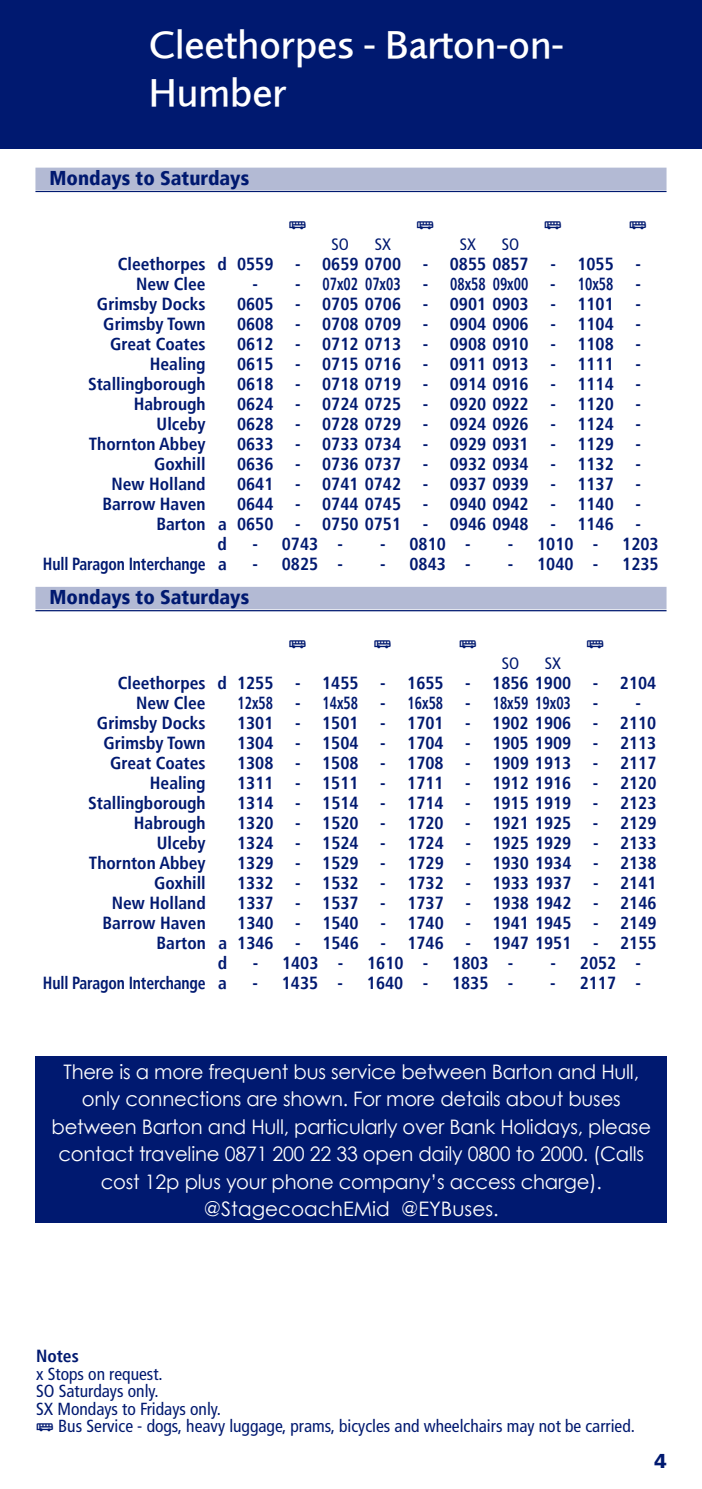
<style>
.page{position:relative;width:702px;height:1489px;background:#fff}
.page>*{position:absolute;margin:0;border:0;box-sizing:border-box;transform-origin:0 0}
.t1{font:500 40px/48px "Foundry Sans";color:#fff}
.t2{font:20px/27.5px "Century Gothic";letter-spacing:-.01em;color:#fff;text-align:center}
.t3{font:900 condensed 20px "Frutiger LT";color:#001970}
.t4{font:900 20px "Frutiger LT";color:#001970}
.t5{font:700 condensed 17.5px/20px "Frutiger LT";color:#001970}
.t6{font:condensed 17.5px/17.5px "Frutiger LT";color:#001970}
.t7{font:700 condensed 17.5px "Frutiger LT";color:#001970;scale:.9 1}
.t8{font:700 condensed 17.5px "Frutiger LT";color:#001970;scale:.8 1}
.t9{font:condensed 16.5px "Frutiger LT";color:#001970}
.t10{font:16.5px "BRFACE2";color:#001970}
.s1{font-family:"BRFACE2";font-stretch:normal;font-size:16.5px}
</style>
<div class="page">
<div style="left:0;top:0;width:702px;height:149px;background:#001970"></div>
<div style="left:35px;top:168px;width:631px;height:22px;background:#b3bad4"></div>
<hr style="left:35px;top:191px;width:631px;height:1px;background:#001970">
<div style="left:35px;top:587px;width:631px;height:22px;background:#b3bad4"></div>
<hr style="left:35px;top:610px;width:631px;height:1px;background:#001970">
<div style="left:35px;top:1056px;width:632px;height:167px;background:#001970"></div>
<h1 class="t1" style="left:149px;top:20px;width:416px">Cleethorpes - Barton-on-<br>Humber</h1>
<p class="t3" style="left:50px;top:166px;width:201px">Mondays to Saturdays</p>
<p class="t10" style="left:289px;top:214px;width:19px">G</p>
<p class="t10" style="left:416px;top:214px;width:19px">G</p>
<p class="t10" style="left:544px;top:214px;width:19px">G</p>
<p class="t10" style="left:629px;top:214px;width:19px">G</p>
<p class="t9" style="left:331px;top:234px;width:19px">SO</p>
<p class="t9" style="left:375px;top:234px;width:18px">SX</p>
<p class="t9" style="left:460px;top:234px;width:18px">SX</p>
<p class="t9" style="left:502px;top:234px;width:19px">SO</p>
<p class="t5" style="left:136px;top:253px;width:506px;text-indent:-18px">Cleethorpes d 0559 - 0659 0700 - 0855 0857 - 1055 -<br>New Clee</p>
<p class="t5" style="left:252px;top:273px;width:50px">- -</p>
<p class="t8" style="left:322px;top:273px;width:99px">07x02 07x03</p>
<p class="t5" style="left:422px;top:273px;width:107px">- 08x58 09x00</p>
<p class="t5" style="left:550px;top:273px;width:65px">- 10x58</p>
<p class="t5" style="left:635px;top:273px;width:7px">-</p>
<p class="t5" style="left:97px;top:293px;width:110px">Grimsby Docks</p>
<p class="t5" style="left:237px;top:293px;width:405px">0605 - 0705 0706 - 0901 0903 - 1101 -</p>
<p class="t5" style="left:103px;top:313px;width:104px">Grimsby Town</p>
<p class="t5" style="left:237px;top:313px;width:405px">0608 - 0708 0709 - 0904 0906 - 1104 -</p>
<p class="t5" style="left:110px;top:333px;width:97px">Great Coates</p>
<p class="t5" style="left:237px;top:333px;width:405px">0612 - 0712 0713 - 0908 0910 - 1108 -</p>
<p class="t5" style="left:150px;top:353px;width:57px">Healing</p>
<p class="t5" style="left:237px;top:353px;width:405px">0615 - 0715 0716 - 0911 0913 - 1111 -</p>
<p class="t5" style="left:88px;top:373px;width:119px">Stallingborough</p>
<p class="t5" style="left:237px;top:373px;width:405px">0618 - 0718 0719 - 0914 0916 - 1114 -</p>
<p class="t5" style="left:134px;top:393px;width:73px">Habrough</p>
<p class="t5" style="left:237px;top:393px;width:405px">0624 - 0724 0725 - 0920 0922 - 1120 -</p>
<p class="t5" style="left:157px;top:413px;width:50px">Ulceby</p>
<p class="t5" style="left:237px;top:413px;width:405px">0628 - 0728 0729 - 0924 0926 - 1124 -</p>
<p class="t5" style="left:89px;top:433px;width:118px">Thornton Abbey</p>
<p class="t5" style="left:237px;top:433px;width:405px">0633 - 0733 0734 - 0929 0931 - 1129 -</p>
<p class="t5" style="left:154px;top:453px;width:53px">Goxhill</p>
<p class="t5" style="left:237px;top:453px;width:405px">0636 - 0736 0737 - 0932 0934 - 1132 -</p>
<p class="t5" style="left:111px;top:473px;width:96px">New Holland</p>
<p class="t5" style="left:237px;top:473px;width:405px">0641 - 0741 0742 - 0937 0939 - 1137 -</p>
<p class="t5" style="left:102px;top:493px;width:105px">Barrow Haven</p>
<p class="t5" style="left:237px;top:493px;width:405px">0644 - 0744 0745 - 0940 0942 - 1140 -</p>
<p class="t5" style="left:156px;top:513px;width:486px">Barton a 0650 - 0750 0751 - 0946 0948 - 1146 -</p>
<p class="t5" style="left:217px;top:533px;width:11px">d</p>
<p class="t5" style="left:252px;top:533px;width:92px">- 0743 -</p>
<p class="t5" style="left:380px;top:533px;width:92px">- 0810 -</p>
<p class="t5" style="left:507px;top:533px;width:92px">- 1010 -</p>
<p class="t5" style="left:622px;top:533px;width:38px">1203</p>
<p class="t7" style="left:43px;top:553px;width:206px">Hull Paragon Interchange a</p>
<p class="t5" style="left:252px;top:553px;width:92px">- 0825 -</p>
<p class="t5" style="left:380px;top:553px;width:92px">- 0843 -</p>
<p class="t5" style="left:507px;top:553px;width:92px">- 1040 -</p>
<p class="t5" style="left:622px;top:553px;width:38px">1235</p>
<p class="t3" style="left:50px;top:585px;width:201px">Mondays to Saturdays</p>
<p class="t10" style="left:289px;top:633px;width:19px">G</p>
<p class="t10" style="left:374px;top:633px;width:19px">G</p>
<p class="t10" style="left:459px;top:633px;width:19px">G</p>
<p class="t10" style="left:586px;top:633px;width:19px">G</p>
<p class="t9" style="left:502px;top:653px;width:19px">SO</p>
<p class="t9" style="left:545px;top:653px;width:18px">SX</p>
<p class="t5" style="left:136px;top:672px;width:521px;text-indent:-18px">Cleethorpes d 1255 - 1455 - 1655 - 1856 1900 - 2104<br>New Clee</p>
<p class="t8" style="left:237px;top:692px;width:46px">12x58</p>
<p class="t5" style="left:295px;top:692px;width:65px">- 14x58</p>
<p class="t5" style="left:380px;top:692px;width:65px">- 16x58</p>
<p class="t5" style="left:465px;top:692px;width:107px">- 18x59 19x03</p>
<p class="t5" style="left:593px;top:692px;width:50px">- -</p>
<p class="t5" style="left:97px;top:712px;width:110px">Grimsby Docks</p>
<p class="t5" style="left:237px;top:712px;width:421px">1301 - 1501 - 1701 - 1902 1906 - 2110</p>
<p class="t5" style="left:103px;top:732px;width:104px">Grimsby Town</p>
<p class="t5" style="left:237px;top:732px;width:421px">1304 - 1504 - 1704 - 1905 1909 - 2113</p>
<p class="t5" style="left:110px;top:752px;width:97px">Great Coates</p>
<p class="t5" style="left:237px;top:752px;width:421px">1308 - 1508 - 1708 - 1909 1913 - 2117</p>
<p class="t5" style="left:150px;top:772px;width:57px">Healing</p>
<p class="t5" style="left:237px;top:772px;width:421px">1311 - 1511 - 1711 - 1912 1916 - 2120</p>
<p class="t5" style="left:88px;top:792px;width:119px">Stallingborough</p>
<p class="t5" style="left:237px;top:792px;width:421px">1314 - 1514 - 1714 - 1915 1919 - 2123</p>
<p class="t5" style="left:134px;top:812px;width:73px">Habrough</p>
<p class="t5" style="left:237px;top:812px;width:421px">1320 - 1520 - 1720 - 1921 1925 - 2129</p>
<p class="t5" style="left:157px;top:832px;width:50px">Ulceby</p>
<p class="t5" style="left:237px;top:832px;width:421px">1324 - 1524 - 1724 - 1925 1929 - 2133</p>
<p class="t5" style="left:89px;top:852px;width:118px">Thornton Abbey</p>
<p class="t5" style="left:237px;top:852px;width:421px">1329 - 1529 - 1729 - 1930 1934 - 2138</p>
<p class="t5" style="left:154px;top:872px;width:53px">Goxhill</p>
<p class="t5" style="left:237px;top:872px;width:421px">1332 - 1532 - 1732 - 1933 1937 - 2141</p>
<p class="t5" style="left:112px;top:892px;width:96px">New Holland</p>
<p class="t5" style="left:237px;top:892px;width:421px">1337 - 1537 - 1737 - 1938 1942 - 2146</p>
<p class="t5" style="left:102px;top:912px;width:105px">Barrow Haven</p>
<p class="t5" style="left:237px;top:912px;width:421px">1340 - 1540 - 1740 - 1941 1945 - 2149</p>
<p class="t5" style="left:156px;top:932px;width:501px">Barton a 1346 - 1546 - 1746 - 1947 1951 - 2155</p>
<p class="t5" style="left:218px;top:952px;width:11px">d</p>
<p class="t5" style="left:253px;top:952px;width:92px">- 1403 -</p>
<p class="t5" style="left:367px;top:952px;width:63px">1610 -</p>
<p class="t5" style="left:452px;top:952px;width:63px">1803 -</p>
<p class="t5" style="left:550px;top:952px;width:92px">- 2052 -</p>
<p class="t7" style="left:43px;top:972px;width:206px">Hull Paragon Interchange a</p>
<p class="t5" style="left:252px;top:972px;width:92px">- 1435 -</p>
<p class="t5" style="left:367px;top:972px;width:63px">1640 -</p>
<p class="t5" style="left:452px;top:972px;width:63px">1835 -</p>
<p class="t5" style="left:550px;top:972px;width:92px">- 2117 -</p>
<p class="t2" style="left:51px;top:1057px;width:601px">There is a more frequent bus service between Barton and Hull, only connections are shown. For more details about buses between Barton and Hull, particularly over Bank Holidays, please contact traveline 0871 200 22 33 open daily 0800 to 2000. (Calls cost 12p plus your phone company’s access charge). @StagecoachEMid @EYBuses.</p>
<p class="t5" style="left:36px;top:1345px;width:44px">Notes</p>
<p class="t6" style="left:36px;top:1364px;width:600px">x Stops on request.<br>SO Saturdays only.<br>SX Mondays to Fridays only.<br><span class="s1">G</span> Bus Service - dogs, heavy luggage, prams, bicycles and wheelchairs may not be carried.</p>
<p class="t4" style="left:654px;top:1448px;width:14px">4</p>
</div>
